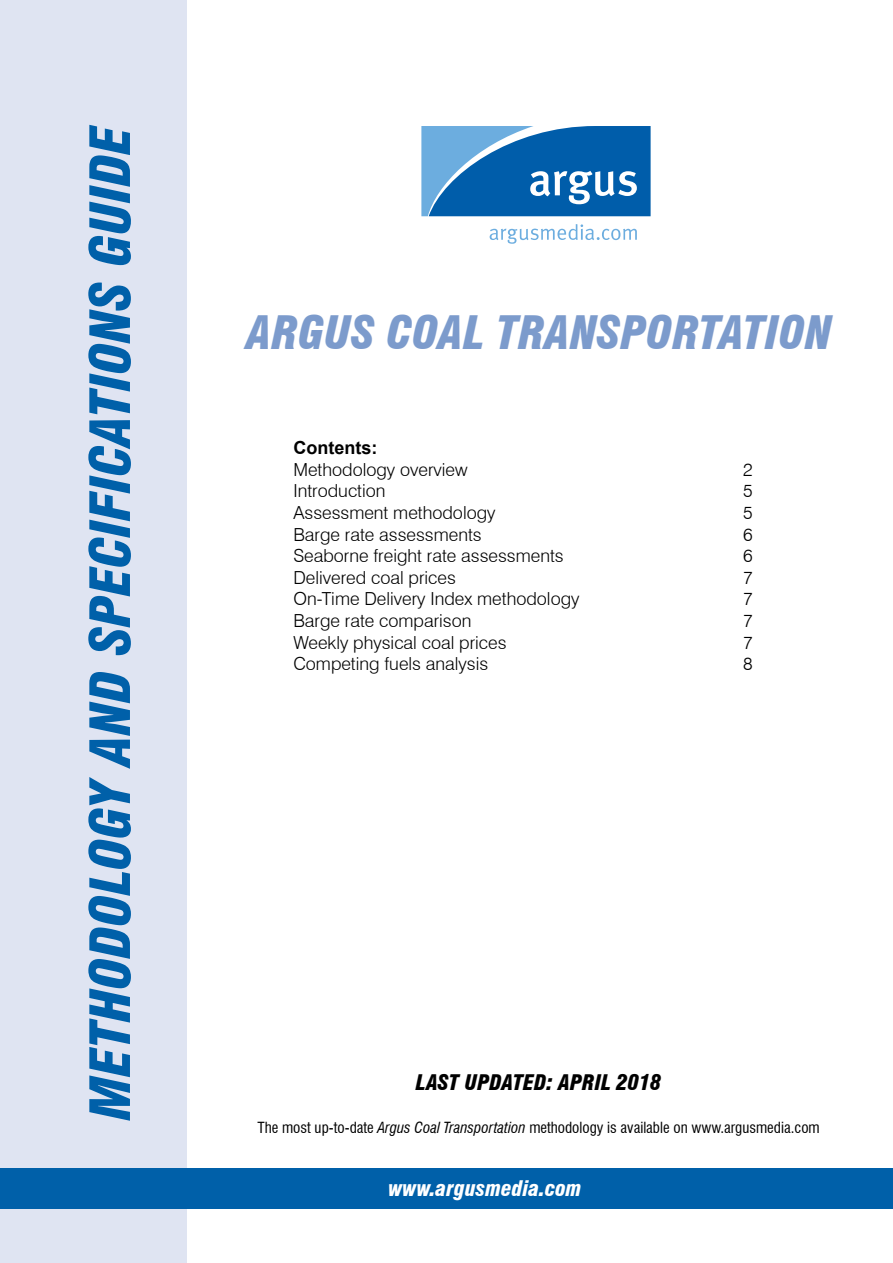
<style>
.page{position:relative;width:893px;height:1263px;background:#fff}
.page>*{position:absolute;margin:0;border:0;box-sizing:border-box;transform-origin:0 0}
.t1{font:italic 900 condensed 54px "Swiss 721 BT";color:#0060a9}
.t2{font:italic 900 condensed 45px "Swiss 721 BT";color:#7c9bcc}
.t3{font:italic 900 condensed 21px "Swiss 721 BT";color:#000}
.t4{font:italic 900 condensed 21px "Swiss 721 BT";color:#fff}
.t5{font:300 18px "Swiss 721 BT";color:#000}
.t6{font:700 18px "Arial";color:#000}
.t7{font:condensed 15px "Swiss 721 BT";color:#000}
.s1{font-style:italic}
</style>
<div class="page">
<div style="left:0;top:0;width:186px;height:1263px;background:#dfe4f2"></div>
<div style="left:0;top:1168px;width:893px;height:41px;background:#0060a9"></div>
<svg style="left:421px;top:126px;width:230px;height:90px;background:#327fbd"></svg>
<svg style="left:490px;top:224px;width:147px;height:20px"></svg>
<h1 class="t1" style="left:78px;top:1120px;width:997px;rotate:-90deg">METHODOLOGY AND SPECIFICATIONS GUIDE</h1>
<h2 class="t2" style="left:247px;top:306px;width:587px">ARGUS COAL TRANSPORTATION</h2>
<p class="t6" style="left:293px;top:436px;width:85px">Contents:</p>
<p class="t5" style="left:293px;top:458px;width:176px">Methodology overview</p>
<p class="t5" style="left:743px;top:458px;width:11px">2</p>
<p class="t5" style="left:293px;top:480px;width:94px">Introduction</p>
<p class="t5" style="left:743px;top:480px;width:11px">5</p>
<p class="t5" style="left:293px;top:502px;width:204px">Assessment methodology</p>
<p class="t5" style="left:743px;top:502px;width:11px">5</p>
<p class="t5" style="left:293px;top:523px;width:190px">Barge rate assessments</p>
<p class="t5" style="left:743px;top:523px;width:11px">6</p>
<p class="t5" style="left:293px;top:545px;width:272px">Seaborne freight rate assessments</p>
<p class="t5" style="left:743px;top:545px;width:11px">6</p>
<p class="t5" style="left:293px;top:566px;width:164px">Delivered coal prices</p>
<p class="t5" style="left:743px;top:566px;width:11px">7</p>
<p class="t5" style="left:293px;top:588px;width:288px">On-Time Delivery Index methodology</p>
<p class="t5" style="left:743px;top:588px;width:11px">7</p>
<p class="t5" style="left:293px;top:610px;width:180px">Barge rate comparison</p>
<p class="t5" style="left:743px;top:610px;width:11px">7</p>
<p class="t5" style="left:293px;top:631px;width:215px">Weekly physical coal prices</p>
<p class="t5" style="left:743px;top:631px;width:11px">7</p>
<p class="t5" style="left:293px;top:653px;width:196px">Competing fuels analysis</p>
<p class="t5" style="left:743px;top:653px;width:11px">8</p>
<p class="t3" style="left:416px;top:1070px;width:247px">LAST UPDATED: APRIL 2018</p>
<p class="t7" style="left:257px;top:1119px;width:564px">The most up-to-date <span class="s1">Argus Coal Transportation</span> methodology is available on www.argusmedia.com</p>
<p class="t4" style="left:388px;top:1176px;width:195px">WWW.ARGUSMEDIA.COM</p>
</div>
